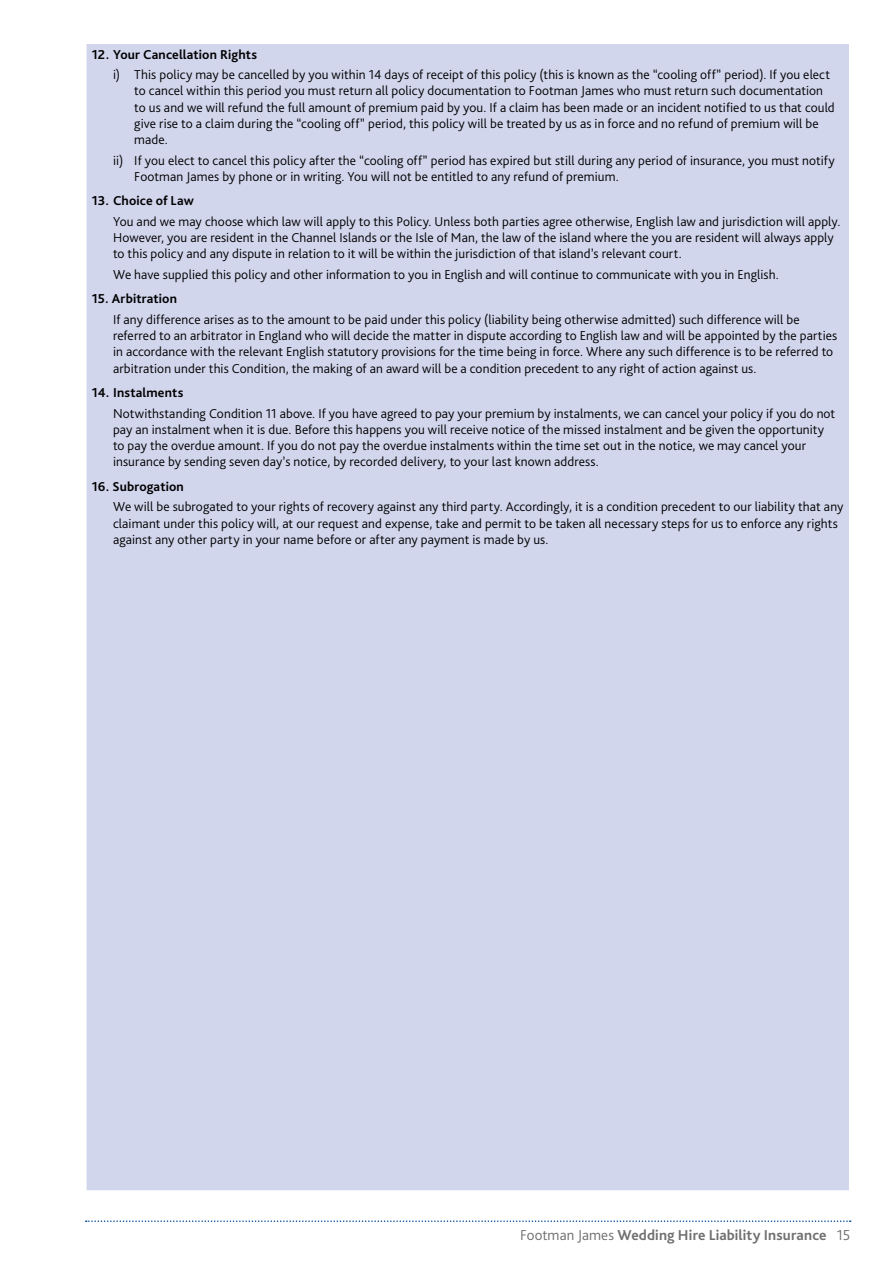
<style>
.page{position:relative;width:893px;height:1263px;background:#fff}
.page>*{position:absolute;margin:0;border:0;box-sizing:border-box;transform-origin:0 0}
.t1{font:700 15px "Bliss Pro";letter-spacing:.01em;color:#706f6f}
.t2{font:300 13.5px/16.2px "Bliss Pro";letter-spacing:.005em;color:#000}
.t3{font:700 13.5px "Bliss Pro";letter-spacing:.01em;color:#000}
.s1{font-weight:300}
</style>
<div class="page">
<svg style="left:86px;top:1220px;width:765px;height:2px"></svg>
<div style="left:86px;top:43px;width:764px;height:1148px;background:#d2d6ed"></div>
<hr style="left:85px;top:1190px;width:765px;height:2px;background:#fff">
<hr style="left:85px;top:43px;width:765px;height:1px;background:#fff">
<hr style="left:85px;top:44px;width:2px;height:1146px;background:#fff">
<hr style="left:849px;top:44px;width:1px;height:1146px;background:#fff">
<p class="t3" style="left:92px;top:46px;width:167px">12. Your Cancellation Rights</p>
<p class="t2" style="left:134px;top:66px;width:702px;text-indent:-21px">i) This policy may be cancelled by you within 14 days of receipt of this policy (this is known as the “cooling off” period). If you elect to cancel within this period you must return all policy documentation to Footman James who must return such documentation to us and we will refund the full amount of premium paid by you. If a claim has been made or an incident notified to us that could give rise to a claim during the “cooling off” period, this policy will be treated by us as in force and no refund of premium will be made.</p>
<p class="t2" style="left:134px;top:152px;width:702px;text-indent:-21px">ii) If you elect to cancel this policy after the “cooling off” period has expired but still during any period of insurance, you must notify<br>Footman James by phone or in writing. You will not be entitled to any refund of premium.</p>
<p class="t3" style="left:92px;top:193px;width:104px">13. Choice of Law</p>
<p class="t2" style="left:113px;top:213px;width:729px">You and we may choose which law will apply to this Policy. Unless both parties agree otherwise, English law and jurisdiction will apply.<br>However, you are resident in the Channel Islands or the Isle of Man, the law of the island where the you are resident will always apply to this policy and any dispute in relation to it will be within the jurisdiction of that island’s relevant court.</p>
<p class="t2" style="left:113px;top:266px;width:667px">We have supplied this policy and other information to you in English and will continue to communicate with you in English.</p>
<p class="t3" style="left:92px;top:291px;width:87px">15. Arbitration</p>
<p class="t2" style="left:113px;top:311px;width:726px">If any difference arises as to the amount to be paid under this policy (liability being otherwise admitted) such difference will be referred to an arbitrator in England who will decide the matter in dispute according to English law and will be appointed by the parties in accordance with the relevant English statutory provisions for the time being in force. Where any such difference is to be referred to arbitration under this Condition, the making of an award will be a condition precedent to any right of action against us.</p>
<p class="t3" style="left:92px;top:384px;width:93px">14. Instalments</p>
<p class="t2" style="left:113px;top:405px;width:724px">Notwithstanding Condition 11 above. If you have agreed to pay your premium by instalments, we can cancel your policy if you do not pay an instalment when it is due. Before this happens you will receive notice of the missed instalment and be given the opportunity to pay the overdue amount. If you do not pay the overdue instalments within the time set out in the notice, we may cancel your insurance by sending seven day’s notice, by recorded delivery, to your last known address.</p>
<p class="t3" style="left:92px;top:478px;width:94px">16. Subrogation</p>
<p class="t2" style="left:113px;top:499px;width:732px">We will be subrogated to your rights of recovery against any third party. Accordingly, it is a condition precedent to our liability that any claimant under this policy will, at our request and expense, take and permit to be taken all necessary steps for us to enforce any rights against any other party in your name before or after any payment is made by us.</p>
<p class="t1" style="left:520px;top:1225px;width:332px"><span class="s1">Footman James</span> Wedding Hire Liability Insurance <span class="s1">15</span></p>
</div>
